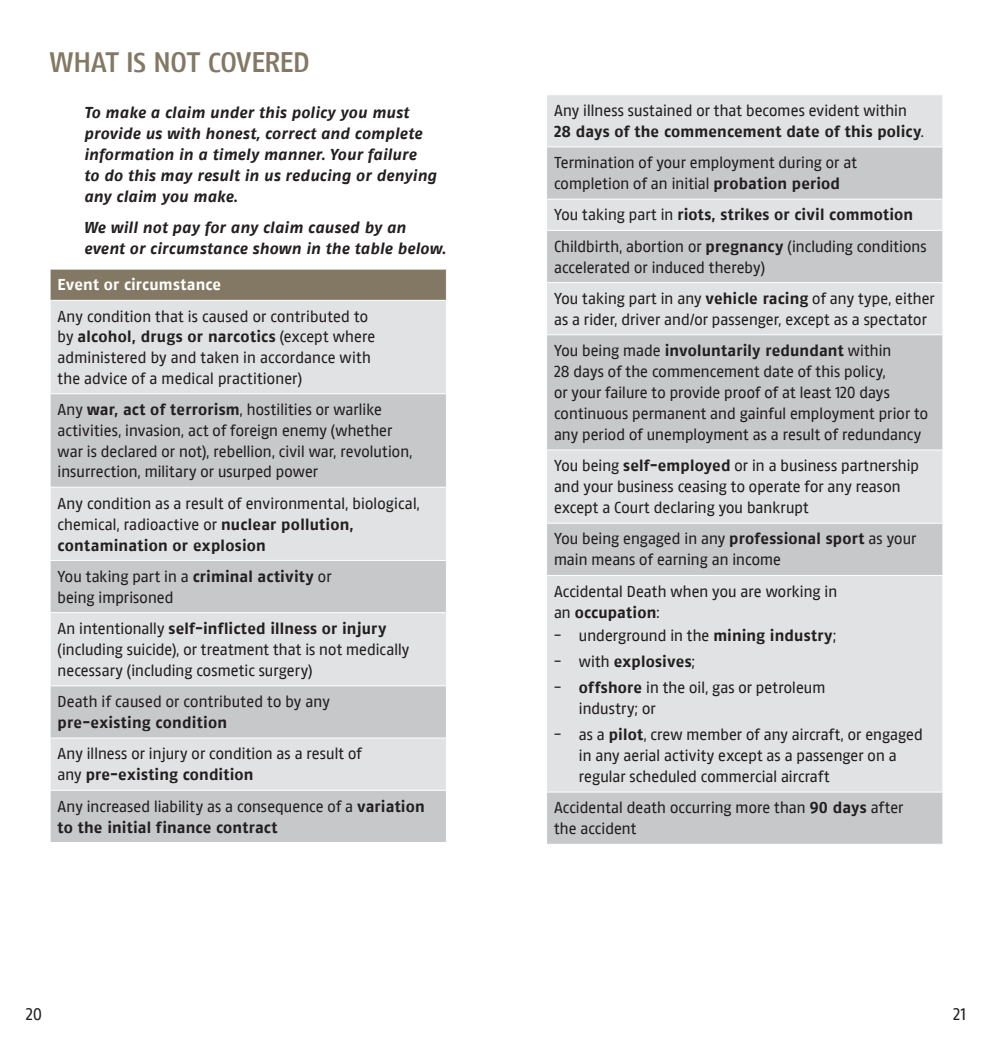
<style>
.page{position:relative;width:993px;height:1042px;background:#fff}
.page>*{position:absolute;margin:0;border:0;box-sizing:border-box;transform-origin:0 0}
.t1{font:600 28px "Altona Sans";letter-spacing:-.02em;color:#837863}
.t2{font:16.62px "Altona Sans";color:#231f20}
.t3{font:15.75px/21px "Altona Sans";letter-spacing:.005em;color:#231f20}
.t4{font:italic 700 15.75px/21px "Altona Sans";letter-spacing:.01em;color:#231f20}
.t5{font:700 15.75px "Altona Sans";letter-spacing:.01em;color:#231f20}
.t6{font:700 15.75px "Altona Sans";letter-spacing:.01em;color:#fff}
.s1{font-weight:700}
.s2{font-weight:400}
</style>
<div class="page">
<div style="left:547px;top:95px;width:395px;height:51px;background:#e1e2e3"></div>
<svg style="left:547px;top:147px;width:395px;height:697px;background:#d5d6d7"></svg>
<hr style="left:546px;top:199px;width:397px;height:1px;background:#fff">
<hr style="left:546px;top:230px;width:397px;height:1px;background:#fff">
<hr style="left:546px;top:282px;width:397px;height:1px;background:#fff">
<hr style="left:546px;top:334px;width:397px;height:1px;background:#fff">
<hr style="left:546px;top:449px;width:397px;height:1px;background:#fff">
<hr style="left:546px;top:523px;width:397px;height:1px;background:#fff">
<hr style="left:546px;top:575px;width:397px;height:1px;background:#fff">
<hr style="left:546px;top:791px;width:397px;height:1px;background:#fff">
<div style="left:50px;top:269px;width:396px;height:31px;background:#837863"></div>
<div style="left:51px;top:301px;width:395px;height:92px;background:#e1e2e3"></div>
<svg style="left:51px;top:394px;width:395px;height:448px;background:#d2d3d5"></svg>
<hr style="left:50px;top:269px;width:396px;height:1px;background:#fff">
<hr style="left:50px;top:269px;width:1px;height:31px;background:#fff">
<hr style="left:50px;top:487px;width:396px;height:1px;background:#fff">
<hr style="left:50px;top:560px;width:396px;height:1px;background:#fff">
<hr style="left:50px;top:612px;width:396px;height:1px;background:#fff">
<hr style="left:50px;top:685px;width:396px;height:1px;background:#fff">
<hr style="left:50px;top:737px;width:396px;height:1px;background:#fff">
<hr style="left:50px;top:790px;width:396px;height:1px;background:#fff">
<h1 class="t1" style="left:50px;top:47px;width:262px">WHAT IS NOT COVERED</h1>
<p class="t4" style="left:84px;top:102px;width:354px">To make a claim under this policy you must provide us with honest, correct and complete information in a timely manner. Your failure<br>to do this may result in us reducing or denying any claim you make.</p>
<p class="t4" style="left:84px;top:217px;width:363px">We will not pay for any claim caused by an event or circumstance shown in the table below.</p>
<p class="t6" style="left:57px;top:276px;width:165px">Event or circumstance</p>
<p class="t3" style="left:57px;top:306px;width:319px">Any condition that is caused or contributed to by <span class="s1">alcohol, drugs or narcotics</span> (except where administered by and taken in accordance with the advice of a medical practitioner)</p>
<p class="t3" style="left:57px;top:399px;width:356px">Any <span class="s1">war, act of terrorism</span>, hostilities or warlike activities, invasion, act of foreign enemy (whether war is declared or not), rebellion, civil war, revolution, insurrection, military or usurped power</p>
<p class="t3" style="left:57px;top:493px;width:364px">Any condition as a result of environmental, biological, chemical, radioactive or <span class="s1">nuclear pollution, contamination or explosion</span></p>
<p class="t3" style="left:57px;top:566px;width:275px">You taking part in a <span class="s1">criminal activity</span> or being imprisoned</p>
<p class="t3" style="left:57px;top:618px;width:353px">An intentionally <span class="s1">self-inflicted illness or injury </span>(including suicide), or treatment that is not medically necessary (including cosmetic surgery)</p>
<p class="t3" style="left:57px;top:691px;width:274px">Death if caused or contributed to by any</p>
<p class="t5" style="left:57px;top:714px;width:171px">pre-existing condition</p>
<p class="t3" style="left:57px;top:743px;width:306px">Any illness or injury or condition as a result of any <span class="s1">pre-existing condition</span></p>
<p class="t3" style="left:57px;top:795px;width:368px">Any increased liability as a consequence of a <span class="s1">variation to the initial finance contract</span></p>
<p class="t3" style="left:554px;top:100px;width:371px">Any illness sustained or that becomes evident within<br><span class="s1">28 days of the commencement date of this policy</span>.</p>
<p class="t3" style="left:554px;top:152px;width:304px">Termination of your employment during or at completion of an initial <span class="s1">probation period</span></p>
<p class="t3" style="left:554px;top:199px;width:374px;line-height:31.2px">You taking part in <span class="s1">riots, strikes or civil commotion<br></span>Childbirth, abortion or <span class="s1">pregnancy</span> (including conditions</p>
<p class="t3" style="left:554px;top:252px;width:382px;line-height:31.2px">accelerated or induced thereby)<br>You taking part in any <span class="s1">vehicle racing</span> of any type, either</p>
<p class="t3" style="left:554px;top:304px;width:374px;line-height:31.2px">as a rider, driver and/or passenger, except as a spectator<br>You being made <span class="s1">involuntarily redundant</span> within</p>
<p class="t3" style="left:554px;top:361px;width:375px">28 days of the commencement date of this policy,<br>or your failure to provide proof of at least 120 days continuous permanent and gainful employment prior to any period of unemployment as a result of redundancy</p>
<p class="t3" style="left:554px;top:455px;width:366px">You being <span class="s1">self-employed</span> or in a business partnership and your business ceasing to operate for any reason except a Court declaring you bankrupt</p>
<p class="t3" style="left:554px;top:528px;width:364px">You being engaged in any <span class="s1">professional sport</span> as your main means of earning an income</p>
<p class="t3" style="left:554px;top:581px;width:284px">Accidental Death when you are working in an <span class="s1">occupation</span>:</p>
<p class="t3" style="left:554px;top:625px;width:283px">- underground in the <span class="s1">mining industry</span>;</p>
<p class="t5" style="left:554px;top:653px;width:142px"><span class="s2">- with</span> explosives<span class="s2">;</span></p>
<p class="t3" style="left:578px;top:677px;width:248px;text-indent:-25px">- <span class="s1">offshore</span> in the oil, gas or petroleum industry; or</p>
<p class="t3" style="left:578px;top:724px;width:345px;text-indent:-25px">- as a <span class="s1">pilot</span>, crew member of any aircraft, or engaged in any aerial activity except as a passenger on a regular scheduled commercial aircraft</p>
<p class="t3" style="left:554px;top:797px;width:351px">Accidental death occurring more than <span class="s1">90 days</span> after the accident</p>
<p class="t2" style="left:26px;top:1004px;width:17px">20</p>
<p class="t2" style="left:952px;top:1004px;width:14px">21</p>
</div>
